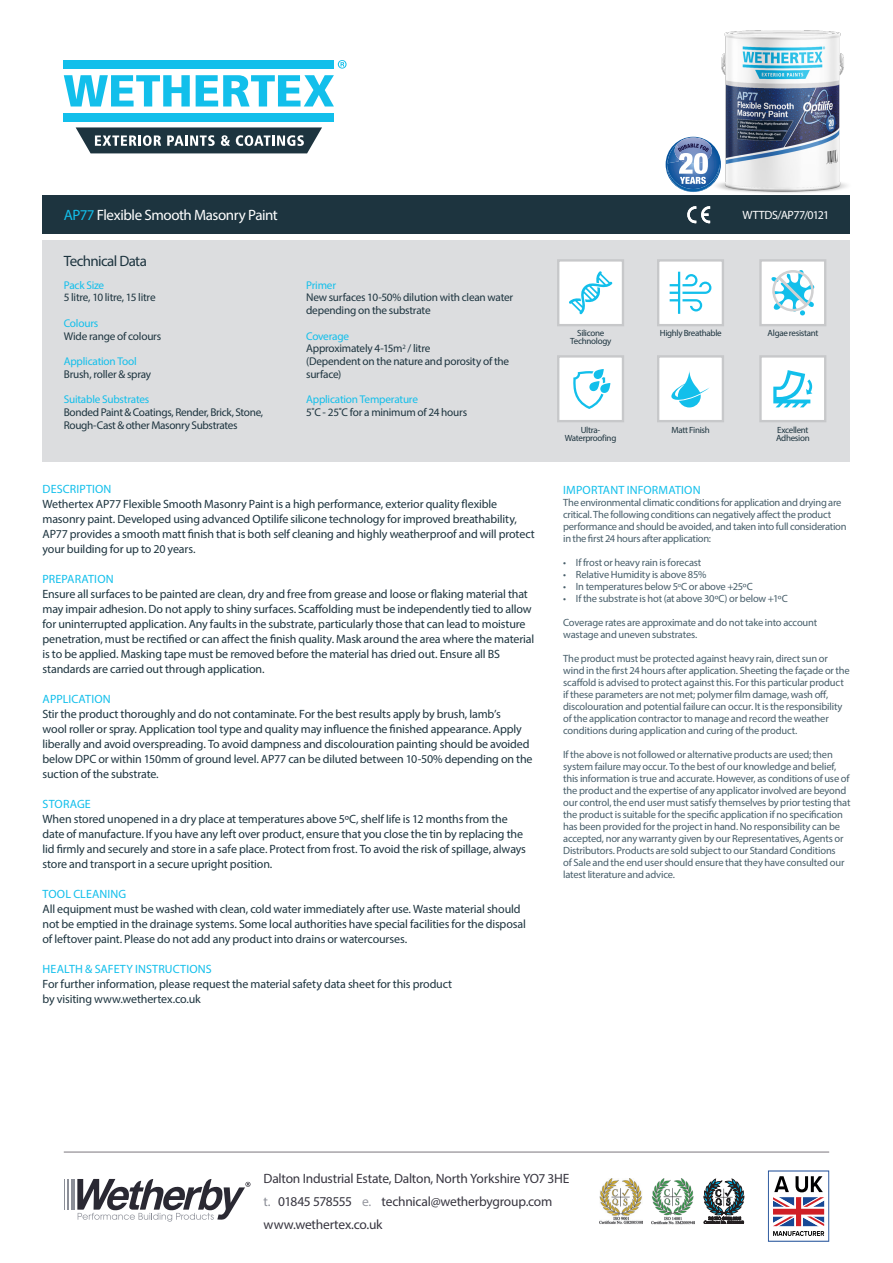
<style>
.page{position:relative;width:893px;height:1263px;background:#fff}
.page>*{position:absolute;margin:0;border:0;box-sizing:border-box;transform-origin:0 0}
.t1{font:15px "Myriad Pro";letter-spacing:-.035em;color:#fff}
.t2{font:15px "Myriad Pro";letter-spacing:-.045em;color:#1d343f}
.t3{font:13.5px/22.8px "Myriad Pro";letter-spacing:-.02em;color:#383640}
.t4{font:12px/15px "Myriad Pro";letter-spacing:-.015em;color:#1d343f}
.t5{font:12px "Myriad Pro";letter-spacing:.01em;color:#12bfeb}
.t6{font:12px "Myriad Pro";letter-spacing:-.04em;color:#fff}
.t7{font:11.25px/12.8px "Myriad Pro";letter-spacing:-.02em;color:#1d343f}
.t8{font:11.25px "Myriad Pro";letter-spacing:-.02em;color:#12bfeb}
.t9{font:10.5px/12px "Myriad Pro";letter-spacing:-.02em;color:#475e6a}
.t10{font:9px/8.2px "Myriad Pro";letter-spacing:-.035em;color:#1d343f;text-align:center}
.t11{font:4.05px "Times New Roman";color:#231f20}
.t12{font:3.75px "Times New Roman";color:#231f20}
.s1{color:#12bfeb}
.s2{color:#8b8e97}
.s3{color:#95979f}
</style>
<div class="page">
<div style="left:43px;top:240px;width:807px;height:221px;background:#dcdddf"></div>
<div style="left:43px;top:196px;width:807px;height:38px;background:#1d343f"></div>
<hr style="left:64px;top:1152px;width:765px;height:1px;background:#7c777e">
<hr style="left:64px;top:1179px;width:1px;height:30px;background:#8b8e97">
<hr style="left:67px;top:1179px;width:2px;height:30px;background:#8b8e97">
<hr style="left:71px;top:1179px;width:4px;height:30px;background:#8b8e97">
<svg style="left:77px;top:1179px;width:173px;height:43px"></svg>
<img style="left:600px;top:1179px;width:42px;height:45px">
<img style="left:651px;top:1179px;width:43px;height:46px">
<svg style="left:704px;top:1179px;width:40px;height:36px"></svg>
<div style="left:64px;top:113px;width:270px;height:9px;background:#12bfeb"></div>
<svg style="left:64px;top:75px;width:126px;height:31px"></svg>
<svg style="left:196px;top:75px;width:138px;height:31px"></svg>
<div style="left:64px;top:60px;width:270px;height:8px;background:#12bfeb"></div>
<svg style="left:75px;top:127px;width:247px;height:27px"></svg>
<svg style="left:338px;top:60px;width:9px;height:9px"></svg>
<svg style="left:687px;top:206px;width:23px;height:17px"></svg>
<svg style="left:768px;top:1170px;width:61px;height:72px"></svg>
<img style="left:693px;top:30px;width:157px;height:166px">
<svg style="left:666px;top:137px;width:55px;height:55px"></svg>
<div style="left:657px;top:355px;width:67px;height:67px;background:#fff;border:2px solid #c7c8ca"></div>
<svg style="left:671px;top:371px;width:39px;height:36px"></svg>
<div style="left:557px;top:355px;width:67px;height:67px;background:#fff;border:2px solid #c7c8ca"></div>
<svg style="left:573px;top:369px;width:37px;height:40px"></svg>
<div style="left:657px;top:259px;width:67px;height:67px;background:#fff;border:2px solid #c7c8ca"></div>
<svg style="left:670px;top:272px;width:41px;height:42px"></svg>
<div style="left:759px;top:259px;width:67px;height:67px;background:#fff;border:2px solid #c7c8ca"></div>
<div style="left:557px;top:259px;width:67px;height:67px;background:#fff;border:2px solid #c7c8ca"></div>
<div style="left:759px;top:355px;width:67px;height:67px;background:#fff;border:2px solid #c7c8ca"></div>
<svg style="left:773px;top:370px;width:39px;height:37px"></svg>
<svg style="left:569px;top:271px;width:43px;height:43px"></svg>
<svg style="left:771px;top:270px;width:43px;height:45px"></svg>
<p class="t1" style="left:64px;top:206px;width:216px"><span class="s1">AP77</span> Flexible Smooth Masonry Paint</p>
<p class="t2" style="left:64px;top:252px;width:85px">Technical Data</p>
<p class="t8" style="left:64px;top:278px;width:42px">Pack Size</p>
<p class="t7" style="left:64px;top:291px;width:93px">5 litre, 10 litre, 15 litre</p>
<p class="t8" style="left:64px;top:316px;width:36px">Colours</p>
<p class="t7" style="left:64px;top:329px;width:99px">Wide range of colours</p>
<p class="t8" style="left:64px;top:354px;width:75px">Application Tool</p>
<p class="t7" style="left:64px;top:368px;width:89px">Brush, roller &amp; spray</p>
<p class="t8" style="left:64px;top:393px;width:87px">Suitable Substrates</p>
<p class="t7" style="left:64px;top:406px;width:201px">Bonded Paint &amp; Coatings, Render, Brick, Stone,<br>Rough-Cast &amp; other Masonry Substrates</p>
<p class="t8" style="left:306px;top:278px;width:31px">Primer</p>
<p class="t7" style="left:306px;top:291px;width:209px">New surfaces 10-50% dilution with clean water depending on the substrate</p>
<p class="t8" style="left:306px;top:329px;width:44px">Coverage</p>
<p class="t7" style="left:306px;top:342px;width:126px">Approximately 4-15m<sup>2</sup> / litre</p>
<p class="t7" style="left:306px;top:355px;width:205px">(Dependent on the nature and porosity of the surface)</p>
<p class="t8" style="left:306px;top:393px;width:113px">Application Temperature</p>
<p class="t7" style="left:306px;top:406px;width:162px">5˚C - 25˚C for a minimum of 24 hours</p>
<p class="t5" style="left:43px;top:482px;width:70px">DESCRIPTION</p>
<p class="t4" style="left:43px;top:496px;width:494px">Wethertex AP77 Flexible Smooth Masonry Paint is a high performance, exterior quality flexible masonry paint. Developed using advanced Optilife silicone technology for improved breathability, AP77 provides a smooth matt finish that is both self cleaning and highly weatherproof and will protect your building for up to 20 years.</p>
<p class="t5" style="left:43px;top:572px;width:73px">PREPARATION</p>
<p class="t4" style="left:43px;top:586px;width:493px">Ensure all surfaces to be painted are clean, dry and free from grease and loose or flaking material that may impair adhesion. Do not apply to shiny surfaces. Scaffolding must be independently tied to allow for uninterrupted application. Any faults in the substrate, particularly those that can lead to moisture penetration, must be rectified or can affect the finish quality. Mask around the area where the material is to be applied. Masking tape must be removed before the material has dried out. Ensure all BS standards are carried out through application.</p>
<p class="t5" style="left:43px;top:692px;width:70px">APPLICATION</p>
<p class="t4" style="left:43px;top:706px;width:492px">Stir the product thoroughly and do not contaminate. For the best results apply by brush, lamb’s<br>wool roller or spray. Application tool type and quality may influence the finished appearance. Apply liberally and avoid overspreading. To avoid dampness and discolouration painting should be avoided below DPC or within 150mm of ground level. AP77 can be diluted between 10-50% depending on the suction of the substrate.</p>
<p class="t5" style="left:43px;top:797px;width:50px">STORAGE</p>
<p class="t4" style="left:43px;top:811px;width:485px">When stored unopened in a dry place at temperatures above 5ºC, shelf life is 12 months from the date of manufacture. If you have any left over product, ensure that you close the tin by replacing the lid firmly and securely and store in a safe place. Protect from frost. To avoid the risk of spillage, always store and transport in a secure upright position.</p>
<p class="t5" style="left:43px;top:887px;width:85px">TOOL CLEANING</p>
<p class="t4" style="left:43px;top:901px;width:485px">All equipment must be washed with clean, cold water immediately after use. Waste material should not be emptied in the drainage systems. Some local authorities have special facilities for the disposal of leftover paint. Please do not add any product into drains or watercourses.</p>
<p class="t5" style="left:43px;top:962px;width:171px">HEALTH &amp; SAFETY INSTRUCTIONS</p>
<p class="t4" style="left:43px;top:976px;width:411px">For further information, please request the material safety data sheet for this product</p>
<p class="t4" style="left:43px;top:991px;width:160px">by visiting www.wethertex.co.uk</p>
<p class="t6" style="left:743px;top:208px;width:88px">WTTDS/AP77/0121</p>
<p class="t10" style="left:570px;top:329px;width:43px">Silicone<br>Technology</p>
<p class="t10" style="left:660px;top:329px;width:63px">Highly Breathable</p>
<p class="t10" style="left:768px;top:329px;width:52px">Algae resistant</p>
<p class="t10" style="left:565px;top:426px;width:53px">Ultra-<br>Waterproofing</p>
<p class="t10" style="left:671px;top:426px;width:40px">Matt Finish</p>
<p class="t10" style="left:777px;top:426px;width:33px">Excellent</p>
<p class="t10" style="left:776px;top:434px;width:35px">Adhesion</p>
<p class="t5" style="left:563px;top:483px;width:139px">IMPORTANT INFORMATION</p>
<p class="t9" style="left:563px;top:497px;width:285px">The environmental climatic conditions for application and drying are critical. The following conditions can negatively affect the product performance and should be avoided, and taken into full consideration in the first 24 hours after application:</p>
<p class="t9" style="left:563px;top:557px;width:140px">• If frost or heavy rain is forecast</p>
<p class="t9" style="left:563px;top:569px;width:145px">• Relative Humidity is above 85%</p>
<p class="t9" style="left:563px;top:581px;width:191px">• In temperatures below 5<sup>o</sup>C or above +25ºC</p>
<p class="t9" style="left:563px;top:593px;width:226px">• If the substrate is hot (at above 30ºC) or below +1ºC</p>
<p class="t9" style="left:563px;top:617px;width:256px">Coverage rates are approximate and do not take into account wastage and uneven substrates.</p>
<p class="t9" style="left:563px;top:653px;width:288px">The product must be protected against heavy rain, direct sun or wind in the first 24 hours after application. Sheeting the façade or the scaffold is advised to protect against this. For this particular product if these parameters are not met; polymer film damage, wash off, discolouration and potential failure can occur. It is the responsibility of the application contractor to manage and record the weather conditions during application and curing of the product.</p>
<p class="t9" style="left:563px;top:749px;width:289px">If the above is not followed or alternative products are used; then system failure may occur. To the best of our knowledge and belief, this information is true and accurate. However, as conditions of use of the product and the expertise of any applicator involved are beyond our control, the end user must satisfy themselves by prior testing that the product is suitable for the specific application if no specification has been provided for the project in hand. No responsibility can be accepted, nor any warranty given by our Representatives, Agents or Distributors. Products are sold subject to our Standard Conditions<br>of Sale and the end user should ensure that they have consulted our latest literature and advice.</p>
<p class="t3" style="left:264px;top:1167px;width:307px">Dalton Industrial Estate, Dalton, North Yorkshire YO7 3HE <span class="s2">t.</span> 01845 578555 <span class="s3">e.</span> technical@wetherbygroup.com www.wethertex.co.uk</p>
<p class="t11" style="left:708px;top:1216px;width:34px">BS ISO 45001:2018</p>
<p class="t12" style="left:704px;top:1220px;width:41px">Certificate No. HS230650</p>
</div>
